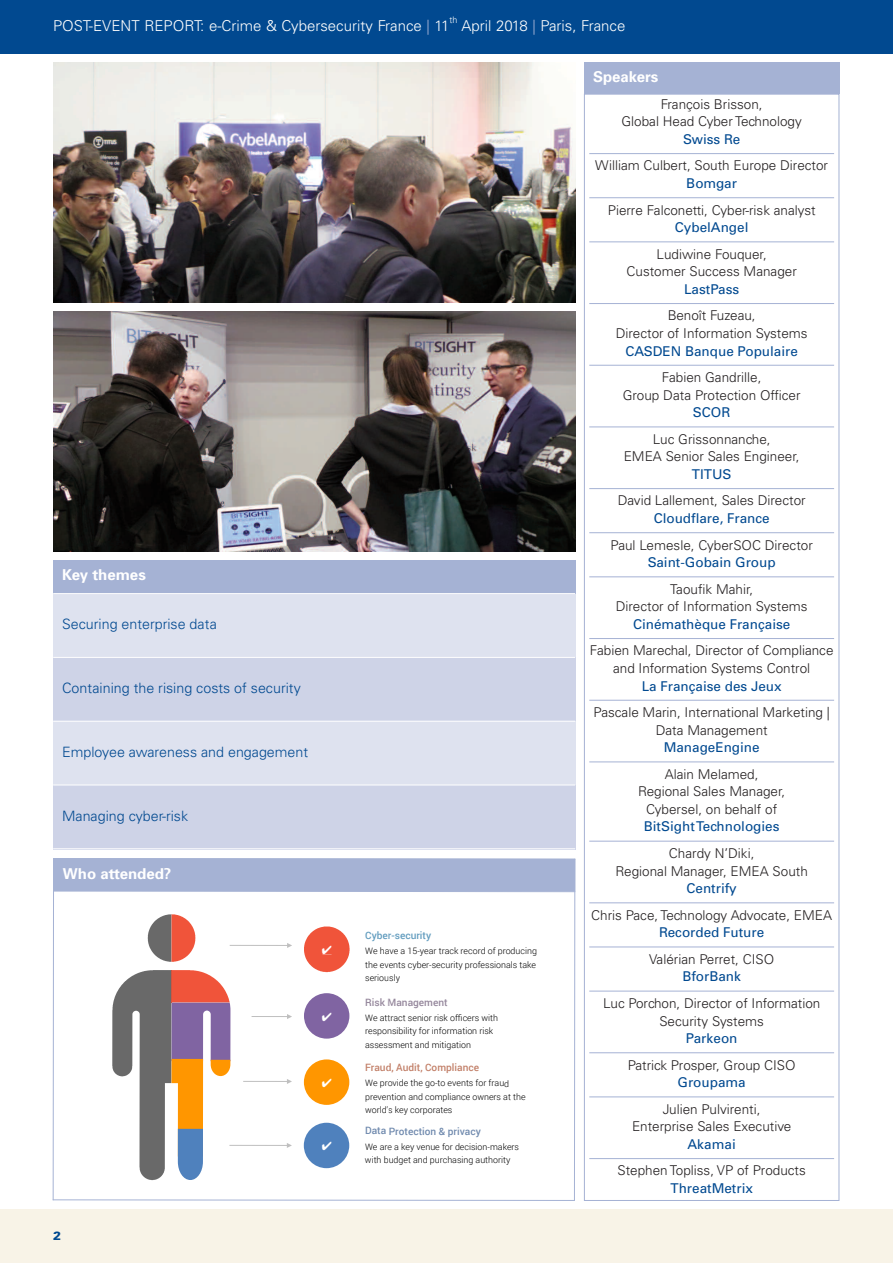
<style>
.page{position:relative;width:893px;height:1263px;background:#fff}
.page>*{position:absolute;margin:0;border:0;box-sizing:border-box;transform-origin:0 0}
.t1{font:300 15px "Univers";color:#fff}
.t2{font:700 15px "Univers";color:#fff}
.t3{font:300 14.25px "Univers";color:#014990}
.t4{font:300 13.5px/17.5px "Univers";color:#231f20;text-align:center}
.t5{font:13.5px "Univers";color:#014990}
.t6{font:900 12px "Univers";color:#014990}
.t7{font:500 10.2px "Roboto";color:#708aae}
.t8{font:500 10.2px "Roboto";color:#c28069}
.t9{font:500 10.2px "Roboto";color:#639dbf}
.t10{font:500 10.2px "Roboto";color:#95879c}
.t11{font:300 9px "Univers";color:#fff}
.t12{font:300 8.85px "Roboto";color:#000}
.s1{color:#a5b2d4}
</style>
<div class="page">
<div style="left:0;top:0;width:893px;height:53px;background:#014990"></div>
<div style="left:0;top:1210px;width:893px;height:53px;background:#f8f3e7"></div>
<div style="left:304px;top:993px;width:45px;height:46px;background:#8064a2;border-radius:50%"></div>
<div style="left:304px;top:1059px;width:45px;height:46px;background:#ff9600;border-radius:50%"></div>
<div style="left:304px;top:1123px;width:45px;height:45px;background:#4f81bd;border-radius:50%"></div>
<hr style="left:230px;top:945px;width:60px;height:1px;background:#bfbfbf">
<svg style="left:287px;top:943px;width:5px;height:5px"></svg>
<hr style="left:252px;top:1016px;width:38px;height:1px;background:#bfbfbf">
<svg style="left:287px;top:1014px;width:5px;height:5px"></svg>
<hr style="left:243px;top:1081px;width:47px;height:1px;background:#bfbfbf">
<svg style="left:287px;top:1079px;width:5px;height:5px"></svg>
<hr style="left:229px;top:1145px;width:61px;height:1px;background:#bfbfbf">
<svg style="left:287px;top:1143px;width:5px;height:5px"></svg>
<svg style="left:112px;top:970px;width:118px;height:210px"></svg>
<svg style="left:148px;top:914px;width:47px;height:48px"></svg>
<hr style="left:53px;top:858px;width:1px;height:342px;background:#a5b2d4">
<hr style="left:574px;top:859px;width:1px;height:342px;background:#a5b2d4">
<div style="left:54px;top:858px;width:522px;height:34px;background:#a5b2d4"></div>
<svg style="left:52px;top:1199px;width:522px;height:2px"></svg>
<hr style="left:589px;top:153px;width:245px;height:1px;background:#a5b2d4">
<hr style="left:589px;top:197px;width:245px;height:1px;background:#a5b2d4">
<hr style="left:589px;top:241px;width:245px;height:1px;background:#a5b2d4">
<hr style="left:589px;top:303px;width:245px;height:1px;background:#a5b2d4">
<hr style="left:589px;top:365px;width:245px;height:1px;background:#a5b2d4">
<hr style="left:589px;top:426px;width:245px;height:1px;background:#a5b2d4">
<hr style="left:589px;top:488px;width:245px;height:1px;background:#a5b2d4">
<hr style="left:589px;top:532px;width:245px;height:1px;background:#a5b2d4">
<hr style="left:589px;top:576px;width:245px;height:1px;background:#a5b2d4">
<hr style="left:589px;top:638px;width:245px;height:1px;background:#a5b2d4">
<hr style="left:589px;top:700px;width:245px;height:1px;background:#a5b2d4">
<hr style="left:589px;top:761px;width:245px;height:1px;background:#a5b2d4">
<hr style="left:589px;top:841px;width:245px;height:1px;background:#a5b2d4">
<hr style="left:589px;top:902px;width:245px;height:1px;background:#a5b2d4">
<hr style="left:589px;top:946px;width:245px;height:1px;background:#a5b2d4">
<hr style="left:589px;top:991px;width:245px;height:1px;background:#a5b2d4">
<hr style="left:589px;top:1052px;width:245px;height:1px;background:#a5b2d4">
<hr style="left:589px;top:1096px;width:245px;height:1px;background:#a5b2d4">
<hr style="left:589px;top:1158px;width:245px;height:1px;background:#a5b2d4">
<div style="left:53px;top:560px;width:522px;height:34px;background:#a5b2d4"></div>
<div style="left:53px;top:594px;width:522px;height:63px;background:#dee2ef"></div>
<div style="left:53px;top:657px;width:522px;height:64px;background:#ced3e7"></div>
<div style="left:53px;top:721px;width:522px;height:64px;background:#dee2ef"></div>
<div style="left:53px;top:785px;width:522px;height:64px;background:#ced3e7"></div>
<hr style="left:53px;top:593px;width:522px;height:1px;background:#fff">
<hr style="left:53px;top:657px;width:522px;height:1px;background:#fff">
<hr style="left:53px;top:721px;width:522px;height:1px;background:#fff">
<hr style="left:53px;top:785px;width:522px;height:1px;background:#fff">
<hr style="left:53px;top:848px;width:522px;height:1px;background:#fff">
<div style="left:584px;top:62px;width:255px;height:32px;background:#a5b2d4"></div>
<img style="left:53px;top:62px;width:522px;height:240px">
<img style="left:53px;top:311px;width:522px;height:240px">
<svg style="left:304px;top:926px;width:46px;height:46px"></svg>
<p class="t1" style="left:53px;top:20px;width:398px">POST-EVENT REPORT: e-Crime &amp; Cybersecurity France <span class="s1">|</span> 11</p>
<p class="t11" style="left:449px;top:17px;width:10px">th</p>
<p class="t1" style="left:462px;top:20px;width:165px">April 2018 <span class="s1">|</span> Paris, France</p>
<p class="t2" style="left:62px;top:569px;width:85px">Key themes</p>
<p class="t3" style="left:62px;top:619px;width:156px">Securing enterprise data</p>
<p class="t3" style="left:62px;top:683px;width:240px">Containing the rising costs of security</p>
<p class="t3" style="left:62px;top:746px;width:247px">Employee awareness and engagement</p>
<p class="t3" style="left:62px;top:810px;width:128px">Managing cyber-risk</p>
<p class="t2" style="left:63px;top:868px;width:110px">Who attended?</p>
<p class="t6" style="left:53px;top:1231px;width:10px">2</p>
<p class="t9" style="left:365px;top:928px;width:67px">Cyber-security</p>
<p class="t12" style="left:365px;top:945px;width:173px">We have a 15-year track record of producing</p>
<p class="t12" style="left:365px;top:958px;width:172px">the events cyber-security professionals take</p>
<p class="t12" style="left:365px;top:972px;width:36px">seriously</p>
<p class="t10" style="left:365px;top:995px;width:84px">Risk Management</p>
<p class="t12" style="left:365px;top:1011px;width:134px">We attract senior risk officers with</p>
<p class="t12" style="left:365px;top:1025px;width:130px">responsibility for information risk</p>
<p class="t12" style="left:365px;top:1038px;width:107px">assessment and mitigation</p>
<p class="t8" style="left:365px;top:1060px;width:115px">Fraud, Audit, Compliance</p>
<p class="t12" style="left:365px;top:1077px;width:146px">We provide the go-to events for fraud</p>
<p class="t12" style="left:365px;top:1091px;width:162px">prevention and compliance owners at the</p>
<p class="t12" style="left:365px;top:1104px;width:89px">world’s key corporates</p>
<p class="t7" style="left:365px;top:1124px;width:117px">Data Protection &amp; privacy</p>
<p class="t12" style="left:365px;top:1140px;width:156px">We are a key venue for decision-makers</p>
<p class="t12" style="left:365px;top:1154px;width:147px">with budget and purchasing authority</p>
<p class="t2" style="left:593px;top:71px;width:67px">Speakers</p>
<p class="t4" style="left:621px;top:96px;width:182px">François Brisson,<br>Global Head Cyber Technology</p>
<p class="t5" style="left:683px;top:134px;width:59px">Swiss Re</p>
<p class="t4" style="left:595px;top:158px;width:234px">William Culbert, South Europe Director</p>
<p class="t5" style="left:686px;top:178px;width:52px">Bomgar</p>
<p class="t4" style="left:608px;top:202px;width:209px">Pierre Falconetti, Cyber-risk analyst</p>
<p class="t5" style="left:675px;top:222px;width:75px">CybelAngel</p>
<p class="t4" style="left:626px;top:246px;width:172px">Ludiwine Fouquer,<br>Customer Success Manager</p>
<p class="t5" style="left:684px;top:284px;width:57px">LastPass</p>
<p class="t4" style="left:616px;top:308px;width:193px">Benoît Fuzeau,<br>Director of Information Systems</p>
<p class="t5" style="left:625px;top:346px;width:174px">CASDEN Banque Populaire</p>
<p class="t4" style="left:623px;top:370px;width:179px">Fabien Gandrille,<br>Group Data Protection Officer</p>
<p class="t5" style="left:693px;top:407px;width:39px">SCOR</p>
<p class="t4" style="left:624px;top:431px;width:178px">Luc Grissonnanche,<br>EMEA Senior Sales Engineer,</p>
<p class="t5" style="left:692px;top:469px;width:41px">TITUS</p>
<p class="t4" style="left:618px;top:493px;width:190px">David Lallement, Sales Director</p>
<p class="t5" style="left:654px;top:513px;width:118px">Cloudflare, France</p>
<p class="t4" style="left:610px;top:537px;width:204px">Paul Lemesle, CyberSOC Director</p>
<p class="t5" style="left:648px;top:557px;width:129px">Saint-Gobain Group</p>
<p class="t4" style="left:616px;top:581px;width:193px">Taoufik Mahir,<br>Director of Information Systems</p>
<p class="t5" style="left:633px;top:619px;width:159px">Cinémathèque Française</p>
<p class="t4" style="left:590px;top:643px;width:245px">Fabien Marechal, Director of Compliance and Information Systems Control</p>
<p class="t5" style="left:642px;top:681px;width:141px">La Française des Jeux</p>
<p class="t4" style="left:593px;top:705px;width:238px">Pascale Marin, International Marketing |<br>Data Management</p>
<p class="t5" style="left:664px;top:742px;width:98px">ManageEngine</p>
<p class="t4" style="left:638px;top:766px;width:149px">Alain Melamed,<br>Regional Sales Manager,<br>Cybersel, on behalf of</p>
<p class="t5" style="left:644px;top:822px;width:137px">BitSightTechnologies</p>
<p class="t4" style="left:615px;top:846px;width:194px">Chardy N’Diki,<br>Regional Manager, EMEA South</p>
<p class="t5" style="left:687px;top:883px;width:52px">Centrify</p>
<p class="t4" style="left:591px;top:907px;width:242px">Chris Pace, Technology Advocate, EMEA</p>
<p class="t5" style="left:659px;top:927px;width:107px">Recorded Future</p>
<p class="t4" style="left:649px;top:951px;width:127px">Valérian Perret, CISO</p>
<p class="t5" style="left:682px;top:972px;width:60px">BforBank</p>
<p class="t4" style="left:603px;top:995px;width:219px">Luc Porchon, Director of Information<br>Security Systems</p>
<p class="t5" style="left:686px;top:1033px;width:53px">Parkeon</p>
<p class="t4" style="left:628px;top:1057px;width:169px">Patrick Prosper, Group CISO</p>
<p class="t5" style="left:678px;top:1077px;width:70px">Groupama</p>
<p class="t4" style="left:632px;top:1101px;width:161px">Julien Pulvirenti,<br>Enterprise Sales Executive</p>
<p class="t5" style="left:687px;top:1139px;width:50px">Akamai</p>
<p class="t4" style="left:617px;top:1163px;width:190px">Stephen Topliss, VP of Products</p>
<p class="t5" style="left:670px;top:1183px;width:84px">ThreatMetrix</p>
</div>
